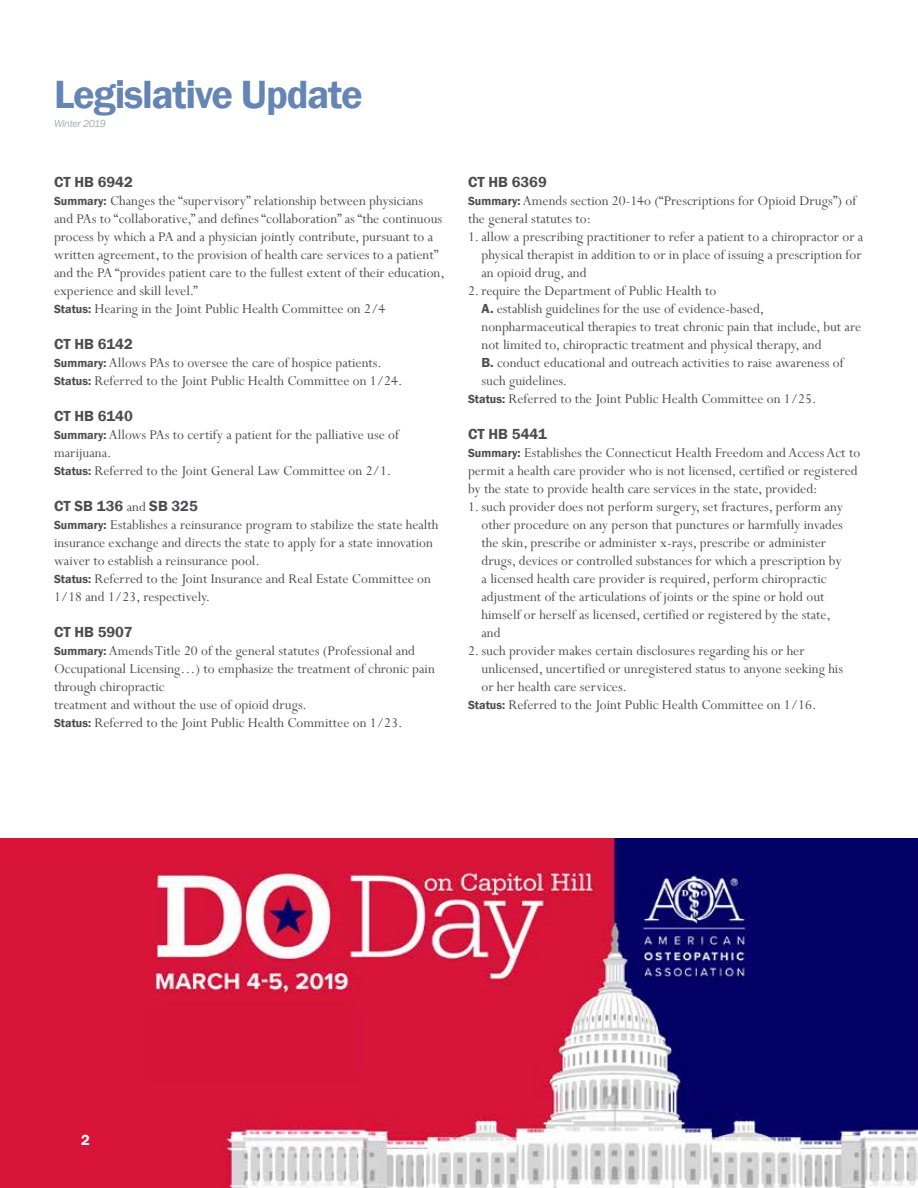
<style>
.page{position:relative;width:918px;height:1188px;background:#fff}
.page>*{position:absolute;margin:0;border:0;box-sizing:border-box;transform-origin:0 0}
.t1{font:600 40.5px "Franklin Gothic";letter-spacing:-.03em;color:#6585b4}
.t2{font:15px/18px "Perpetua";color:#4d4d4f}
.t3{font:600 15px "Franklin Gothic";color:#4d4d4f}
.t4{font:600 15px "Franklin Gothic";color:#fff}
.t5{font:italic 10.5px "Franklin Gothic";letter-spacing:-.03em;color:#a9abae}
.s1{font-family:"Franklin Gothic";font-weight:600;font-size:12px}
.s2{font-family:"Perpetua";font-weight:400}
.s3{font-family:"Franklin Gothic";font-weight:600;font-size:13.5px}
</style>
<div class="page">
<img style="left:0;top:838px;width:918px;height:350px">
<div style="left:144px;top:1004px;width:211px;height:76px;background:#d61439"></div>
<h1 class="t1" style="left:54px;top:69px;width:310px">Legislative Update</h1>
<p class="t5" style="left:54px;top:117px;width:54px">Winter 2019</p>
<p class="t3" style="left:54px;top:172px;width:80px">CT HB 6942</p>
<p class="t2" style="left:54px;top:191px;width:392px"><span class="s1">Summary:</span> Changes the “supervisory” relationship between physicians and PAs to “collaborative,” and defines “collaboration” as “the continuous process by which a PA and a physician jointly contribute, pursuant to a written agreement, to the provision of health care services to a patient” and the PA “provides patient care to the fullest extent of their education, experience and skill level.”<br><span class="s1">Status:</span> Hearing in the Joint Public Health Committee on 2/4</p>
<p class="t3" style="left:54px;top:334px;width:80px">CT HB 6142</p>
<p class="t2" style="left:54px;top:353px;width:350px"><span class="s1">Summary:</span> Allows PAs to oversee the care of hospice patients.<br><span class="s1">Status:</span> Referred to the Joint Public Health Committee on 1/24.</p>
<p class="t3" style="left:54px;top:406px;width:80px">CT HB 6140</p>
<p class="t2" style="left:54px;top:425px;width:347px"><span class="s1">Summary:</span> Allows PAs to certify a patient for the palliative use of marijuana.<br><span class="s1">Status:</span> Referred to the Joint General Law Committee on 2/1.</p>
<p class="t3" style="left:54px;top:496px;width:145px">CT SB 136 <span class="s2">and</span> SB 325</p>
<p class="t2" style="left:54px;top:515px;width:386px"><span class="s1">Summary:</span> Establishes a reinsurance program to stabilize the state health insurance exchange and directs the state to apply for a state innovation waiver to establish a reinsurance pool.<br><span class="s1">Status:</span> Referred to the Joint Insurance and Real Estate Committee on 1/18 and 1/23, respectively.</p>
<p class="t3" style="left:54px;top:622px;width:80px">CT HB 5907</p>
<p class="t2" style="left:54px;top:641px;width:382px"><span class="s1">Summary:</span> Amends Title 20 of the general statutes (Professional and Occupational Licensing…) to emphasize the treatment of chronic pain through chiropractic<br>treatment and without the use of opioid drugs.<br><span class="s1">Status:</span> Referred to the Joint Public Health Committee on 1/23.</p>
<p class="t3" style="left:468px;top:172px;width:80px">CT HB 6369</p>
<p class="t2" style="left:468px;top:191px;width:390px"><span class="s1">Summary:</span> Amends section 20-14o (“Prescriptions for Opioid Drugs”) of</p>
<p class="t2" style="left:468px;top:209px;width:125px">the general statutes to:</p>
<p class="t2" style="left:468px;top:227px;width:397px">1.allow a prescribing practitioner to refer a patient to a chiropractor or a</p>
<p class="t2" style="left:482px;top:245px;width:382px">physical therapist in addition to or in place of issuing a prescription for</p>
<p class="t2" style="left:482px;top:263px;width:107px">an opioid drug, and</p>
<p class="t2" style="left:468px;top:281px;width:250px">2.require the Department of Public Health to</p>
<p class="t2" style="left:482px;top:299px;width:284px"><span class="s3">A.</span> establish guidelines for the use of evidence-based,</p>
<p class="t2" style="left:482px;top:317px;width:381px">nonpharmaceutical therapies to treat chronic pain that include, but are</p>
<p class="t2" style="left:482px;top:335px;width:342px">not limited to, chiropractic treatment and physical therapy, and</p>
<p class="t2" style="left:482px;top:353px;width:364px"><span class="s3">B.</span> conduct educational and outreach activities to raise awareness of</p>
<p class="t2" style="left:481px;top:371px;width:87px">such guidelines.</p>
<p class="t2" style="left:468px;top:389px;width:350px"><span class="s1">Status:</span> Referred to the Joint Public Health Committee on 1/25.</p>
<p class="t3" style="left:468px;top:424px;width:81px">CT HB 5441</p>
<p class="t2" style="left:468px;top:443px;width:394px"><span class="s1">Summary:</span> Establishes the Connecticut Health Freedom and Access Act to permit a health care provider who is not licensed, certified or registered by the state to provide health care services in the state, provided:<br>1.such provider does not perform surgery, set fractures, perform any</p>
<p class="t2" style="left:482px;top:515px;width:363px">other procedure on any person that punctures or harmfully invades</p>
<p class="t2" style="left:482px;top:533px;width:346px">the skin, prescribe or administer x-rays, prescribe or administer</p>
<p class="t2" style="left:482px;top:551px;width:362px">drugs, devices or controlled substances for which a prescription by</p>
<p class="t2" style="left:482px;top:569px;width:347px">a licensed health care provider is required, perform chiropractic</p>
<p class="t2" style="left:482px;top:587px;width:345px">adjustment of the articulations of joints or the spine or hold out</p>
<p class="t2" style="left:482px;top:605px;width:351px">himself or herself as licensed, certified or registered by the state,</p>
<p class="t2" style="left:482px;top:623px;width:21px">and</p>
<p class="t2" style="left:468px;top:641px;width:338px">2.such provider makes certain disclosures regarding his or her</p>
<p class="t2" style="left:482px;top:659px;width:363px">unlicensed, uncertified or unregistered status to anyone seeking his</p>
<p class="t2" style="left:482px;top:677px;width:147px">or her health care services.</p>
<p class="t2" style="left:468px;top:695px;width:350px"><span class="s1">Status:</span> Referred to the Joint Public Health Committee on 1/16.</p>
<p class="t4" style="left:81px;top:1130px;width:10px">2</p>
</div>
